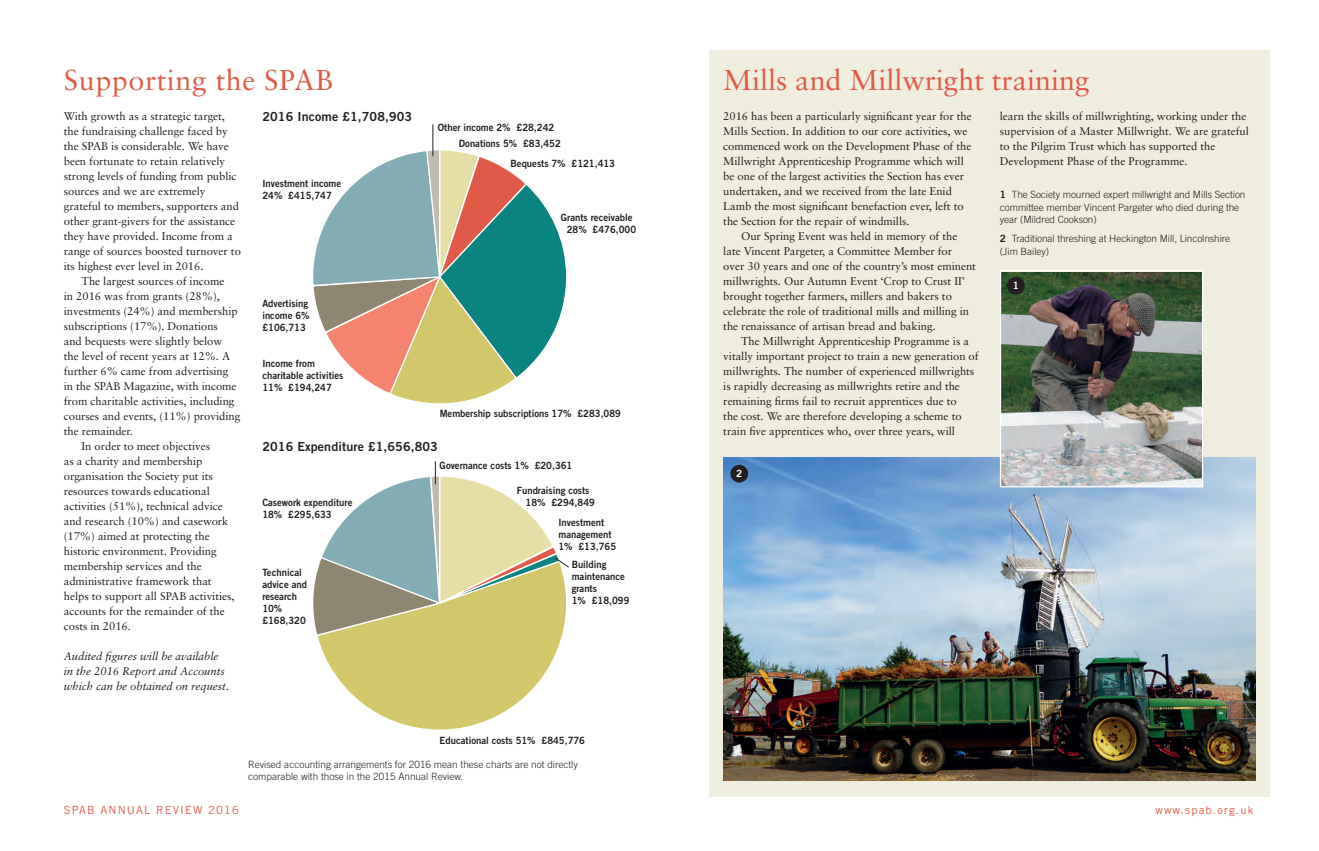
<style>
.page{position:relative;width:1319px;height:851px;background:#fff}
.page>*{position:absolute;margin:0;border:0;box-sizing:border-box;transform-origin:0 0}
.Titles{font:28.75px "Sabon LT";color:#e05a48}
.Titles-2{font:28.75px "Sabon LT";letter-spacing:.02em;color:#e05a48}
.Standfirst{font:12.5px "Trade Gothic Bold Two";letter-spacing:.01em;color:#231f20}
.Main_text_indent{font:11.25px/15px "Sabon LT";letter-spacing:-.005em;color:#231f20}
.Main_text_full_out{font:11.25px/15px "Sabon LT";letter-spacing:-.005em;color:#231f20}
.Main_text_full_out-2{font:italic 11.25px/15px "Sabon LT";letter-spacing:-.005em;color:#231f20}
.t1{font:11.25px "Trade Gothic";letter-spacing:.1em;color:#e05a48}
.t2{font:10px/12px "Trade Gothic Bold Two";color:#231f20;scale:.95 1}
.Captions{font:300 10px/12.5px "Trade Gothic";letter-spacing:-.005em;color:#231f20}
.t3{font:10px "Trade Gothic Bold Two";color:#fff}
.s1{font-family:"Trade Gothic Bold Two";font-weight:400}
</style>
<div class="page">
<div style="left:709px;top:50px;width:560px;height:746px;background:#efeddd"></div>
<img style="left:723px;top:457px;width:531px;height:323px">
<img style="left:1001px;top:272px;width:199px;height:213px">
<div style="left:999px;top:270px;width:203px;height:217px;border:1px solid #fff"></div>
<div style="left:1006px;top:277px;width:18px;height:17px;background:#231f20;border-radius:50%"></div>
<div style="left:730px;top:465px;width:18px;height:17px;background:#231f20;border-radius:50%"></div>
<svg style="left:313px;top:149px;width:253px;height:255px"></svg>
<hr style="left:432px;top:124px;width:1px;height:32px;background:#231f20">
<svg style="left:313px;top:461px;width:256px;height:269px"></svg>
<p class="Titles-2" style="left:64px;top:63px;width:271px">Supporting the SPAB</p>
<p class="Titles" style="left:723px;top:63px;width:367px">Mills and Millwright training</p>
<p class="Main_text_full_out" style="left:723px;top:108px;width:250px">2016 has been a particularly significant year for the Mills Section. In addition to our core activities, we commenced work on the Development Phase of the Millwright Apprenticeship Programme which will be one of the largest activities the Section has ever undertaken, and we received from the late Enid Lamb the most significant benefaction ever, left to the Section for the repair of windmills.</p>
<p class="Main_text_indent" style="left:723px;top:228px;width:254px;text-indent:18px">Our Spring Event was held in memory of the late Vincent Pargeter, a Committee Member for over 30 years and one of the country’s most eminent millwrights. Our Autumn Event ‘Crop to Crust II’ brought together farmers, millers and bakers to celebrate the role of traditional mills and milling in the renaissance of artisan bread and baking.</p>
<p class="Main_text_indent" style="left:723px;top:333px;width:257px;text-indent:18px">The Millwright Apprenticeship Programme is a vitally important project to train a new generation of millwrights. The number of experienced millwrights is rapidly decreasing as millwrights retire and the remaining firms fail to recruit apprentices due to<br>the cost. We are therefore developing a scheme to train five apprentices who, over three years, will</p>
<p class="Main_text_indent" style="left:999px;top:108px;width:250px">learn the skills of millwrighting, working under the supervision of a Master Millwright. We are grateful to the Pilgrim Trust which has supported the Development Phase of the Programme.</p>
<p class="Main_text_full_out" style="left:64px;top:108px;width:178px">With growth as a strategic target, the fundraising challenge faced by the SPAB is considerable. We have been fortunate to retain relatively strong levels of funding from public sources and we are extremely grateful to members, supporters and other grant-givers for the assistance they have provided. Income from a range of sources boosted turnover to its highest ever level in 2016.</p>
<p class="Main_text_indent" style="left:64px;top:273px;width:178px;text-indent:18px">The largest sources of income<br>in 2016 was from grants (28%), investments (24%) and membership subscriptions (17%). Donations<br>and bequests were slightly below<br>the level of recent years at 12%. A further 6% came from advertising in the SPAB Magazine, with income from charitable activities, including courses and events, (11%) providing the remainder.</p>
<p class="Main_text_indent" style="left:64px;top:438px;width:172px;text-indent:18px">In order to meet objectives<br>as a charity and membership organisation the Society put its resources towards educational activities (51%), technical advice and research (10%) and casework (17%) aimed at protecting the historic environment. Providing membership services and the administrative framework that helps to support all SPAB activities, accounts for the remainder of the costs in 2016.</p>
<p class="Main_text_full_out-2" style="left:64px;top:648px;width:167px">Audited figures will be available in the 2016 Report and Accounts which can be obtained on request.</p>
<p class="Standfirst" style="left:262px;top:109px;width:151px">2016 Income £1,708,903</p>
<p class="t2" style="left:438px;top:121px;width:124px">Other income 2% £28,242</p>
<p class="t2" style="left:459px;top:137px;width:109px">Donations 5% £83,452</p>
<p class="t2" style="left:510px;top:157px;width:111px">Bequests 7% £121,413</p>
<p class="t2" style="left:262px;top:177px;width:85px">Investment income<br>24% £415,747</p>
<p class="Captions" style="left:999px;top:188px;width:247px"><span class="s1">1</span> The Society mourned expert millwright and Mills Section committee member Vincent Pargeter who died during the year (Mildred Cookson)</p>
<p class="Captions" style="left:999px;top:232px;width:232px"><span class="s1">2</span> Traditional threshing at Heckington Mill, Lincolnshire (Jim Bailey)</p>
<p class="t2" style="left:561px;top:211px;width:81px;text-align:center">Grants receivable<br>28% £476,000</p>
<p class="t3" style="left:1012px;top:279px;width:8px">1</p>
<p class="t2" style="left:262px;top:297px;width:51px">Advertising income 6% £106,713</p>
<p class="t2" style="left:262px;top:357px;width:87px">Income from charitable activities<br>11% £194,247</p>
<p class="t2" style="left:439px;top:407px;width:192px">Membership subscriptions 17% £283,089</p>
<p class="Standfirst" style="left:262px;top:439px;width:177px">2016 Expenditure £1,656,803</p>
<p class="t2" style="left:439px;top:459px;width:141px">Governance costs 1% £20,361</p>
<p class="t3" style="left:736px;top:467px;width:8px">2</p>
<p class="t2" style="left:525px;top:484px;width:75px;text-indent:-9px">Fundraising costs<br>18% £294,849</p>
<p class="t2" style="left:558px;top:516px;width:62px">Investment management<br>1% £13,765</p>
<p class="t2" style="left:571px;top:558px;width:62px">Building maintenance grants<br>1% £18,099</p>
<p class="t2" style="left:262px;top:495px;width:96px">Casework expenditure<br>18% £295,633</p>
<p class="t2" style="left:262px;top:566px;width:48px">Technical advice and research<br>10% £168,320</p>
<p class="t2" style="left:439px;top:734px;width:155px">Educational costs 51% £845,776</p>
<p class="Captions" style="left:248px;top:757px;width:331px">Revised accounting arrangements for 2016 mean these charts are not directly comparable with those in the 2015 Annual Review.</p>
<p class="t1" style="left:64px;top:802px;width:177px">SPAB ANNUAL REVIEW 2016</p>
<p class="t1" style="left:1155px;top:802px;width:99px">www.spab.org.uk</p>
</div>
